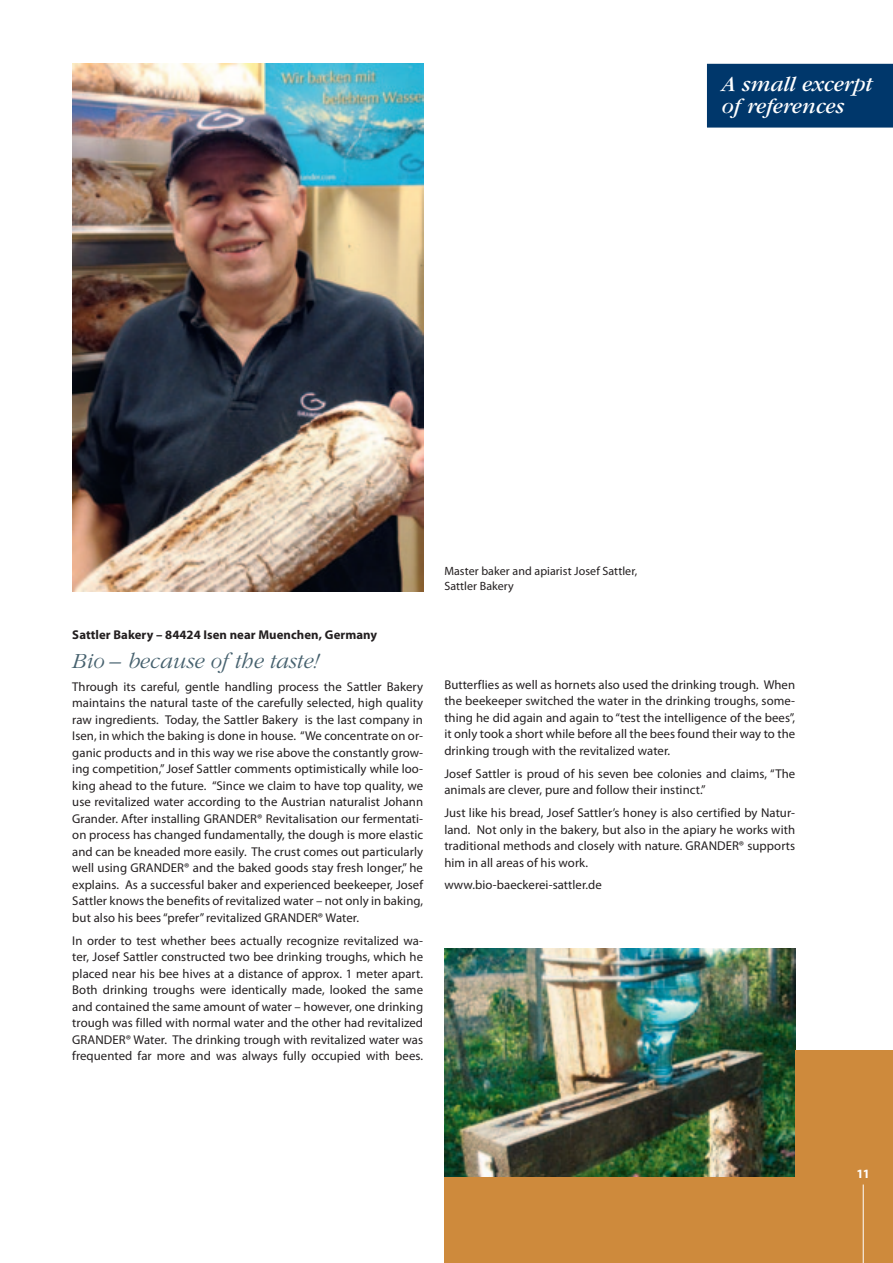
<style>
.page{position:relative;width:893px;height:1263px;background:#fff}
.page>*{position:absolute;margin:0;border:0;box-sizing:border-box;transform-origin:0 0}
.t1{font:italic 22.5px/22.5px "Garamond";color:#fff}
.t2{font:italic 300 22.5px "Garamond";color:#46616e}
.t3{font:12.75px/16.5px "Myriad Pro";letter-spacing:.005em;color:#231f20;text-align:justify}
.t4{font:700 12.75px "Myriad Pro";letter-spacing:.005em;color:#231f20}
.t5{font:700 12.75px "Myriad Pro";color:#fff}
.t6{font:12px/15px "Myriad Pro";letter-spacing:.005em;color:#231f20}
</style>
<div class="page">
<img style="left:444px;top:948px;width:351px;height:230px">
<img style="left:72px;top:64px;width:351px;height:527px">
<div style="left:795px;top:1050px;width:98px;height:213px;background:#ce8a3c"></div>
<div style="left:444px;top:1178px;width:380px;height:85px;background:#ce8a3c"></div>
<hr style="left:863px;top:1184px;width:1px;height:79px;background:#fff">
<div style="left:707px;top:63px;width:186px;height:65px;background:#00376b"></div>
<h1 class="t1" style="left:722px;top:73px;width:152px">A small excerpt of references</h1>
<p class="t4" style="left:72px;top:626px;width:306px">Sattler Bakery – 84424 Isen near Muenchen, Germany</p>
<h1 class="t2" style="left:72px;top:649px;width:248px">Bio – because of the taste!</h1>
<p class="t3" style="left:72px;top:678px;width:352px">Through its careful, gentle handling process the Sattler Bakery maintains the natural taste of the carefully selected, high quality raw ingredients. Today, the Sattler Bakery is the last company in Isen, in which the baking is done in house. “We concentrate on or&shy;ganic products and in this way we rise above the constantly grow&shy;ing competition,” Josef Sattler comments optimistically while loo&shy;king ahead to the future. “Since we claim to have top quality, we use revitalized water according to the Austrian naturalist Johann Grander. After installing GRANDER® Revitalisation our fermentati&shy;on process has changed fundamentally, the dough is more elastic and can be kneaded more easily. The crust comes out particularly well using GRANDER® and the baked goods stay fresh longer,” he explains. As a successful baker and experienced beekeeper, Josef Sattler knows the benefits of revitalized water – not only in baking, but also his bees “prefer” revitalized GRANDER® Water.</p>
<p class="t3" style="left:72px;top:932px;width:352px">In order to test whether bees actually recognize revitalized wa&shy;ter, Josef Sattler constructed two bee drinking troughs, which he placed near his bee hives at a distance of approx. 1 meter apart.<br>Both drinking troughs were identically made, looked the same and contained the same amount of water – however, one drinking trough was filled with normal water and the other had revitalized GRANDER® Water. The drinking trough with revitalized water was frequented far more and was always fully occupied with bees.</p>
<p class="t6" style="left:444px;top:563px;width:194px">Master baker and apiarist Josef Sattler,<br>Sattler Bakery</p>
<p class="t3" style="left:444px;top:676px;width:352px">Butterflies as well as hornets also used the drinking trough. When the beekeeper switched the water in the drinking troughs, some&shy;thing he did again and again to “test the intelligence of the bees”, it only took a short while before all the bees found their way to the drinking trough with the revitalized water.</p>
<p class="t3" style="left:444px;top:765px;width:352px">Josef Sattler is proud of his seven bee colonies and claims, “The animals are clever, pure and follow their instinct.”</p>
<p class="t3" style="left:444px;top:804px;width:352px">Just like his bread, Josef Sattler’s honey is also certified by Natur&shy;land. Not only in the bakery, but also in the apiary he works with traditional methods and closely with nature. GRANDER® supports him in all areas of his work.</p>
<p class="t3" style="left:444px;top:877px;width:159px">www.bio-baeckerei-sattler.de</p>
<p class="t5" style="left:856px;top:1165px;width:15px">11</p>
</div>
